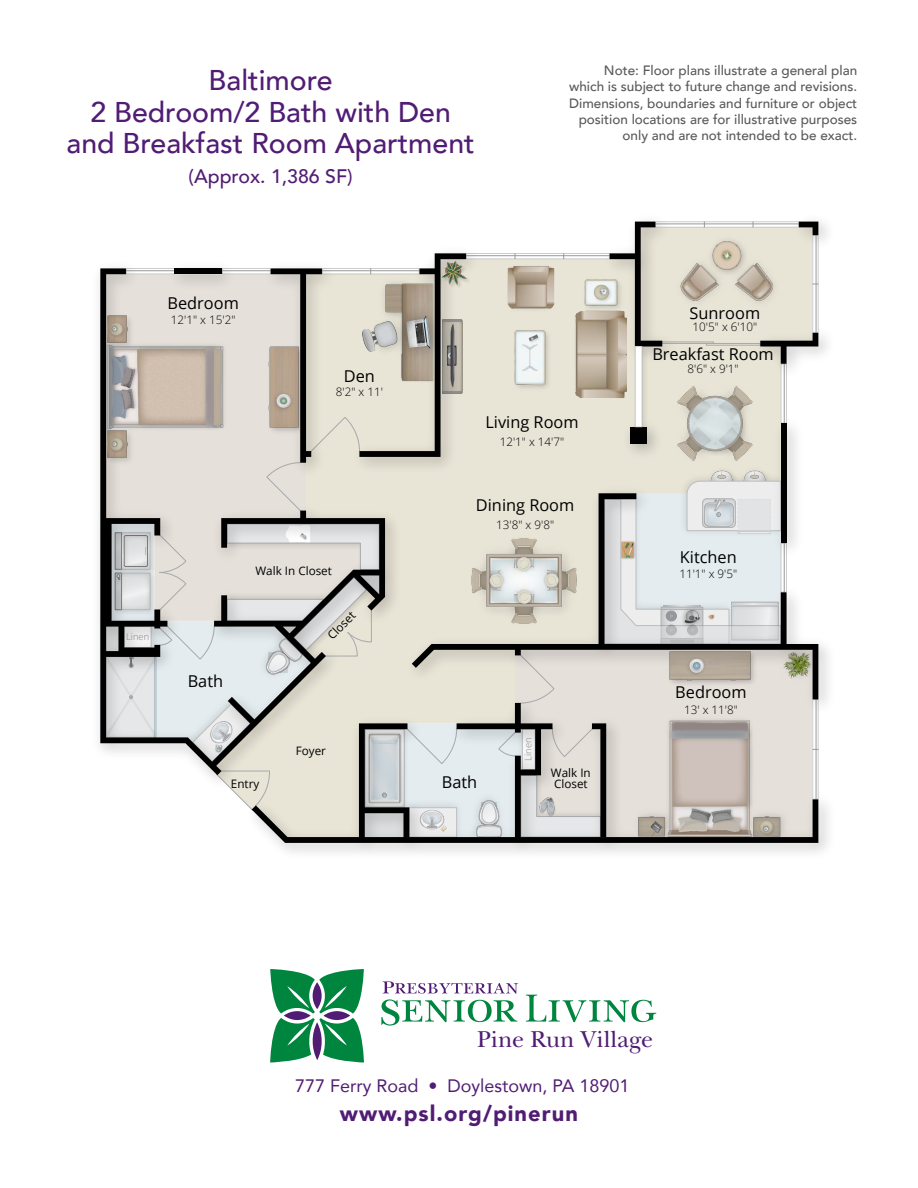
<style>
.page{position:relative;width:918px;height:1188px;background:#fff}
.page>*{position:absolute;margin:0;border:0;box-sizing:border-box;transform-origin:0 0}
.t1{font:500 28.5px/31.5px "Avenir";color:#511c74;text-align:center}
.t2{font:24px "New Baskerville Std";letter-spacing:.005em;color:#511c74}
.t3{font:900 21.9px "Avenir";letter-spacing:.05em;color:#511c74}
.t4{font:500 19.5px "Avenir";color:#511c74}
.t5{font:18px "Avenir";color:#511c74}
.t6{font:16.35px "Open Sans";color:#000}
.t7{font:500 13.5px/16.2px "Avenir";color:#58595b;text-align:right}
.t8{font:300 11.7px "Open Sans";color:#000}
.t9{font:11.7px/11.7px "Open Sans";color:#000}
.t10{font:300 9.3px "Open Sans";color:#808184}
</style>
<div class="page">
<img style="left:98px;top:221px;width:731px;height:632px">
<svg style="left:252px;top:837px;width:566px;height:6px;background:#121212"></svg>
<svg style="left:100px;top:222px;width:718px;height:615px;background:#d3d0c9"></svg>
<svg style="left:270px;top:969px;width:94px;height:94px"></svg>
<svg style="left:381px;top:981px;width:137px;height:45px"></svg>
<svg style="left:526px;top:995px;width:130px;height:27px"></svg>
<h1 class="t1" style="left:67px;top:63px;width:410px">Baltimore<br>2 Bedroom/2 Bath with Den and Breakfast Room Apartment</h1>
<h3 class="t4" style="left:189px;top:160px;width:166px">(Approx. 1,386 SF)</h3>
<p class="t7" style="left:569px;top:62px;width:290px">Note: Floor plans illustrate a general plan which is subject to future change and revisions.<br>Dimensions, boundaries and furniture or object position locations are for illustrative purposes only and are not intended to be exact.</p>
<p class="t6" style="left:168px;top:292px;width:73px">Bedroom</p>
<p class="t8" style="left:171px;top:312px;width:66px">12'1" x 15'2"</p>
<p class="t6" style="left:344px;top:365px;width:33px">Den</p>
<p class="t8" style="left:336px;top:383px;width:49px">8'2" x 11'</p>
<p class="t6" style="left:485px;top:411px;width:95px">Living Room</p>
<p class="t8" style="left:500px;top:434px;width:66px">12'1" x 14'7"</p>
<p class="t6" style="left:690px;top:301px;width:72px">Sunroom</p>
<p class="t8" style="left:693px;top:319px;width:66px">10'5" x 6'10"</p>
<p class="t6" style="left:652px;top:343px;width:123px">Breakfast Room</p>
<p class="t8" style="left:687px;top:361px;width:53px">8'6" x 9'1"</p>
<p class="t6" style="left:476px;top:494px;width:100px">Dining Room</p>
<p class="t10" style="left:126px;top:630px;width:25px">Linen</p>
<p class="t6" style="left:188px;top:669px;width:37px">Bath</p>
<p class="t9" style="left:256px;top:564px;width:78px">Walk In Closet</p>
<p class="t9" style="left:325px;top:633px;width:35px;rotate:-45deg">Closet</p>
<p class="t9" style="left:296px;top:745px;width:32px">Foyer</p>
<p class="t9" style="left:231px;top:778px;width:30px">Entry</p>
<p class="t6" style="left:442px;top:771px;width:37px">Bath</p>
<p class="t8" style="left:496px;top:517px;width:59px">13'8" x 9'8"</p>
<p class="t10" style="left:522px;top:761px;width:25px;rotate:-90deg">Linen</p>
<p class="t9" style="left:551px;top:766px;width:41px">Walk In<br>Closet</p>
<p class="t6" style="left:680px;top:546px;width:58px">Kitchen</p>
<p class="t8" style="left:679px;top:565px;width:59px">11'1" x 9'5"</p>
<p class="t6" style="left:675px;top:681px;width:73px">Bedroom</p>
<p class="t8" style="left:684px;top:701px;width:55px">13' x 11'8"</p>
<h2 class="t2" style="left:477px;top:1025px;width:178px">Pine Run Village</h2>
<h3 class="t5" style="left:295px;top:1071px;width:336px">777 Ferry Road • Doylestown, PA 18901</h3>
<h3 class="t3" style="left:340px;top:1094px;width:240px">www.psl.org/pinerun</h3>
</div>
